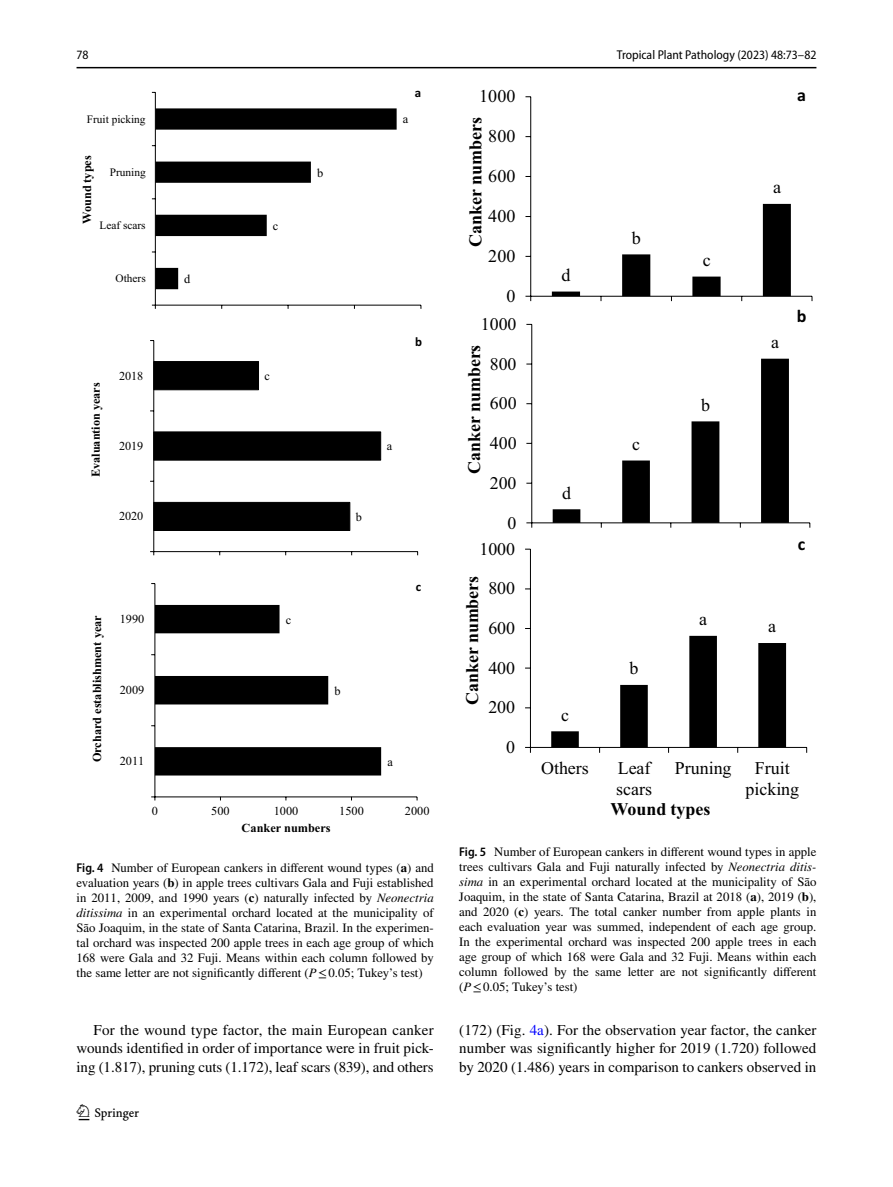
<style>
.page{position:relative;width:893px;height:1187px;background:#fff}
.page>*{position:absolute;margin:0;border:0;box-sizing:border-box;transform-origin:0 0}
.t1{font:22.5px "Springnew Regular 2";color:#000}
.t2{font:18px "Times New Roman 3";color:#000}
.t3{font:18px "Times New Roman PS Bold MT4";color:#000}
.t4{font:18px "Calibri Bold 3";color:#000}
.t5{font:17.85px/20.5px "Times New Roman 3";color:#000}
.t6{font:17.85px "Times New Roman PS Bold MT4";color:#000}
.t7{font:15px/18.8px "STIX";color:#000;text-align:justify}
.t8{font:12.9px "Calibri Bold 4";color:#000}
.t9{font:12.75px/15px "STIX";color:#000;text-align:justify}
.t10{font:semi-condensed 12.75px "Myriad Pro";color:#000}
.t11{font:12.3px "Times New Roman PS Bold MT3";color:#000}
.t12{font:12.3px "Times New Roman 2";color:#000}
.t13{font:12.15px "Times New Roman PS Bold MT3";color:#000}
.t14{font:12.15px "Times New Roman 2";color:#000}
.t15{font:11.4px "Times New Roman 2";color:#000}
.s1{font-family:"Myriad Pro";font-weight:600;font-stretch:semi-condensed}
.s2{font-weight:700}
.s3{font-style:italic}
.s4{color:#00f}
</style>
<div class="page">
<hr style="left:77px;top:67px;width:739px;height:1px;background:#000">
<svg style="left:156px;top:108px;width:241px;height:181px"></svg>
<hr style="left:155px;top:305px;width:266px;height:1px;background:#000">
<hr style="left:155px;top:92px;width:1px;height:213px;background:#000">
<div style="left:153px;top:502px;width:197px;height:29px;background:#000"></div>
<div style="left:153px;top:431px;width:228px;height:29px;background:#000;border:1px solid #000"></div>
<div style="left:153px;top:361px;width:106px;height:29px;background:#000;border:1px solid #000"></div>
<hr style="left:154px;top:551px;width:264px;height:1px;background:#000">
<hr style="left:154px;top:340px;width:1px;height:211px;background:#000">
<svg style="left:150px;top:551px;width:5px;height:4px"></svg>
<hr style="left:155px;top:796px;width:262px;height:1px;background:#000">
<hr style="left:155px;top:583px;width:1px;height:213px;background:#000">
<svg style="left:151px;top:796px;width:5px;height:4px"></svg>
<svg style="left:151px;top:605px;width:230px;height:170px"></svg>
<hr style="left:530px;top:97px;width:1px;height:199px;background:#000">
<hr style="left:531px;top:296px;width:281px;height:1px;background:#000">
<svg style="left:552px;top:204px;width:239px;height:97px"></svg>
<hr style="left:531px;top:324px;width:1px;height:199px;background:#000">
<hr style="left:532px;top:522px;width:278px;height:1px;background:#000">
<svg style="left:526px;top:522px;width:6px;height:5px"></svg>
<svg style="left:553px;top:358px;width:236px;height:169px"></svg>
<hr style="left:530px;top:549px;width:1px;height:198px;background:#000">
<hr style="left:530px;top:747px;width:277px;height:1px;background:#000">
<svg style="left:525px;top:747px;width:6px;height:5px"></svg>
<svg style="left:551px;top:635px;width:235px;height:117px"></svg>
<p class="t10" style="left:77px;top:48px;width:14px">78</p>
<p class="t10" style="left:617px;top:48px;width:201px">Tropical Plant Pathology (2023) 48:73–82</p>
<p class="t8" style="left:415px;top:84px;width:8px">a</p>
<p class="t15" style="left:87px;top:111px;width:60px">Fruit picking</p>
<p class="t11" style="left:78px;top:224px;width:70px;rotate:-90deg">W dnuo s epy t</p>
<p class="t15" style="left:110px;top:164px;width:37px">Pruning</p>
<p class="t15" style="left:100px;top:217px;width:48px">Leaf scars</p>
<p class="t12" style="left:273px;top:217px;width:7px">c</p>
<p class="t12" style="left:317px;top:164px;width:8px">b</p>
<p class="t12" style="left:403px;top:111px;width:7px">a</p>
<p class="t15" style="left:116px;top:271px;width:32px">Others</p>
<p class="t12" style="left:184px;top:271px;width:8px">d</p>
<p class="t8" style="left:415px;top:332px;width:8px">b</p>
<p class="t14" style="left:119px;top:367px;width:26px">2018</p>
<p class="t14" style="left:265px;top:368px;width:7px">c</p>
<p class="t13" style="left:87px;top:477px;width:96px;rotate:-90deg">E no i tnaul av sraey</p>
<p class="t14" style="left:119px;top:437px;width:26px">2019</p>
<p class="t14" style="left:387px;top:438px;width:7px">a</p>
<p class="t14" style="left:119px;top:508px;width:26px">2020</p>
<p class="t14" style="left:356px;top:508px;width:8px">b</p>
<p class="t8" style="left:416px;top:578px;width:7px">c</p>
<p class="t11" style="left:88px;top:762px;width:149px;rotate:-90deg">O drahcr mhs i l bat se raeytne</p>
<p class="t12" style="left:120px;top:610px;width:26px">1990</p>
<p class="t12" style="left:120px;top:681px;width:26px">2009</p>
<p class="t12" style="left:120px;top:752px;width:26px">2011</p>
<p class="t12" style="left:286px;top:611px;width:7px">c</p>
<p class="t12" style="left:335px;top:682px;width:8px">b</p>
<p class="t12" style="left:387px;top:753px;width:7px">a</p>
<p class="t12" style="left:152px;top:802px;width:8px">0</p>
<p class="t12" style="left:211px;top:802px;width:20px">500</p>
<p class="t12" style="left:274px;top:802px;width:26px">1000</p>
<p class="t12" style="left:339px;top:802px;width:26px">1500</p>
<p class="t12" style="left:405px;top:802px;width:26px">2000</p>
<p class="t11" style="left:242px;top:819px;width:91px">Canker numbers</p>
<p class="t9" style="left:77px;top:860px;width:359px"><span class="s1">Fig. 4</span> Number of European cankers in different wound types (<span class="s2">a</span>) and evaluation years (<span class="s2">b</span>) in apple trees cultivars Gala and Fuji established in 2011, 2009, and 1990 years (<span class="s2">c</span>) naturally infected by <span class="s3">Neonectria ditissima</span> in an experimental orchard located at the municipality of São Joaquim, in the state of Santa Catarina, Brazil. In the experimen&shy;tal orchard was inspected 200 apple trees in each age group of which 168 were Gala and 32 Fuji. Means within each column followed by the same letter are not significantly different (<span class="s3">P</span>≤0.05; Tukey’s test)</p>
<h2 class="t2" style="left:479px;top:84px;width:38px">1000</h2>
<h2 class="t3" style="left:462px;top:247px;width:132px;rotate:-90deg">C rekna mun s reb</h2>
<h2 class="t2" style="left:488px;top:124px;width:29px">800</h2>
<h2 class="t2" style="left:488px;top:164px;width:29px">600</h2>
<h2 class="t2" style="left:488px;top:204px;width:29px">400</h2>
<h2 class="t2" style="left:488px;top:244px;width:29px">200</h2>
<h2 class="t2" style="left:506px;top:284px;width:11px">0</h2>
<h3 class="t5" style="left:481px;top:315px;width:37px">1000</h3>
<h3 class="t6" style="left:461px;top:473px;width:130px;rotate:-90deg">C rekna mun s reb</h3>
<h3 class="t5" style="left:490px;top:355px;width:28px">800</h3>
<h3 class="t5" style="left:490px;top:394px;width:28px">600</h3>
<h3 class="t5" style="left:490px;top:434px;width:28px">400</h3>
<h3 class="t5" style="left:490px;top:474px;width:28px">200</h3>
<h3 class="t5" style="left:508px;top:513px;width:10px">0</h3>
<h3 class="t5" style="left:479px;top:540px;width:37px">1000</h3>
<h3 class="t6" style="left:459px;top:705px;width:131px;rotate:-90deg">C rekna n mu s reb</h3>
<h3 class="t5" style="left:488px;top:579px;width:28px">800</h3>
<h2 class="t2" style="left:488px;top:616px;width:28px">600</h2>
<h3 class="t5" style="left:488px;top:659px;width:28px">400</h3>
<h2 class="t2" style="left:488px;top:695px;width:28px">200</h2>
<h3 class="t5" style="left:506px;top:738px;width:10px">0</h3>
<h2 class="t2" style="left:561px;top:263px;width:11px">d</h2>
<h2 class="t2" style="left:632px;top:226px;width:11px">b</h2>
<h3 class="t5" style="left:562px;top:484px;width:10px">d</h3>
<h3 class="t5" style="left:632px;top:435px;width:9px">c</h3>
<h3 class="t5" style="left:561px;top:706px;width:9px">c</h3>
<h3 class="t5" style="left:629px;top:659px;width:10px">b</h3>
<h2 class="t2" style="left:703px;top:248px;width:10px">c</h2>
<h3 class="t5" style="left:701px;top:396px;width:10px">b</h3>
<h3 class="t5" style="left:699px;top:610px;width:9px">a</h3>
<h2 class="t4" style="left:797px;top:83px;width:10px">a</h2>
<h2 class="t2" style="left:773px;top:175px;width:10px">a</h2>
<h3 class="t5" style="left:771px;top:333px;width:9px">a</h3>
<h2 class="t4" style="left:797px;top:303px;width:11px">b</h2>
<h2 class="t4" style="left:798px;top:531px;width:9px">c</h2>
<h3 class="t5" style="left:768px;top:617px;width:9px">a</h3>
<h3 class="t5" style="left:541px;top:759px;width:49px">Others</h3>
<h3 class="t5" style="left:616px;top:759px;width:37px">Leaf scars</h3>
<h3 class="t5" style="left:675px;top:759px;width:58px">Pruning</h3>
<h3 class="t5" style="left:745px;top:759px;width:55px;text-align:center">Fruit picking</h3>
<h3 class="t6" style="left:610px;top:796px;width:101px">Wound types</h3>
<p class="t9" style="left:459px;top:845px;width:359px"><span class="s1">Fig. 5</span> Number of European cankers in different wound types in apple trees cultivars Gala and Fuji naturally infected by <span class="s3">Neonectria ditis&shy;sima</span> in an experimental orchard located at the municipality of São Joaquim, in the state of Santa Catarina, Brazil at 2018 (<span class="s2">a</span>), 2019 (<span class="s2">b</span>), and 2020 (<span class="s2">c</span>) years. The total canker number from apple plants in each evaluation year was summed, independent of each age group.<br>In the experimental orchard was inspected 200 apple trees in each age group of which 168 were Gala and 32 Fuji. Means within each column followed by the same letter are not significantly different (<span class="s3">P</span>≤0.05; Tukey’s test)</p>
<p class="t7" style="left:77px;top:1021px;width:359px;text-indent:17px">For the wound type factor, the main European canker wounds identified in order of importance were in fruit pick&shy;ing (1.817), pruning cuts (1.172), leaf scars (839), and others</p>
<p class="t7" style="left:459px;top:1021px;width:359px">(172) (Fig. <span class="s4">4a</span>). For the observation year factor, the canker number was significantly higher for 2019 (1.720) followed by 2020 (1.486) years in comparison to cankers observed in</p>
<h1 class="t1" style="left:79px;top:1104px;width:62px">1 3</h1>
</div>
